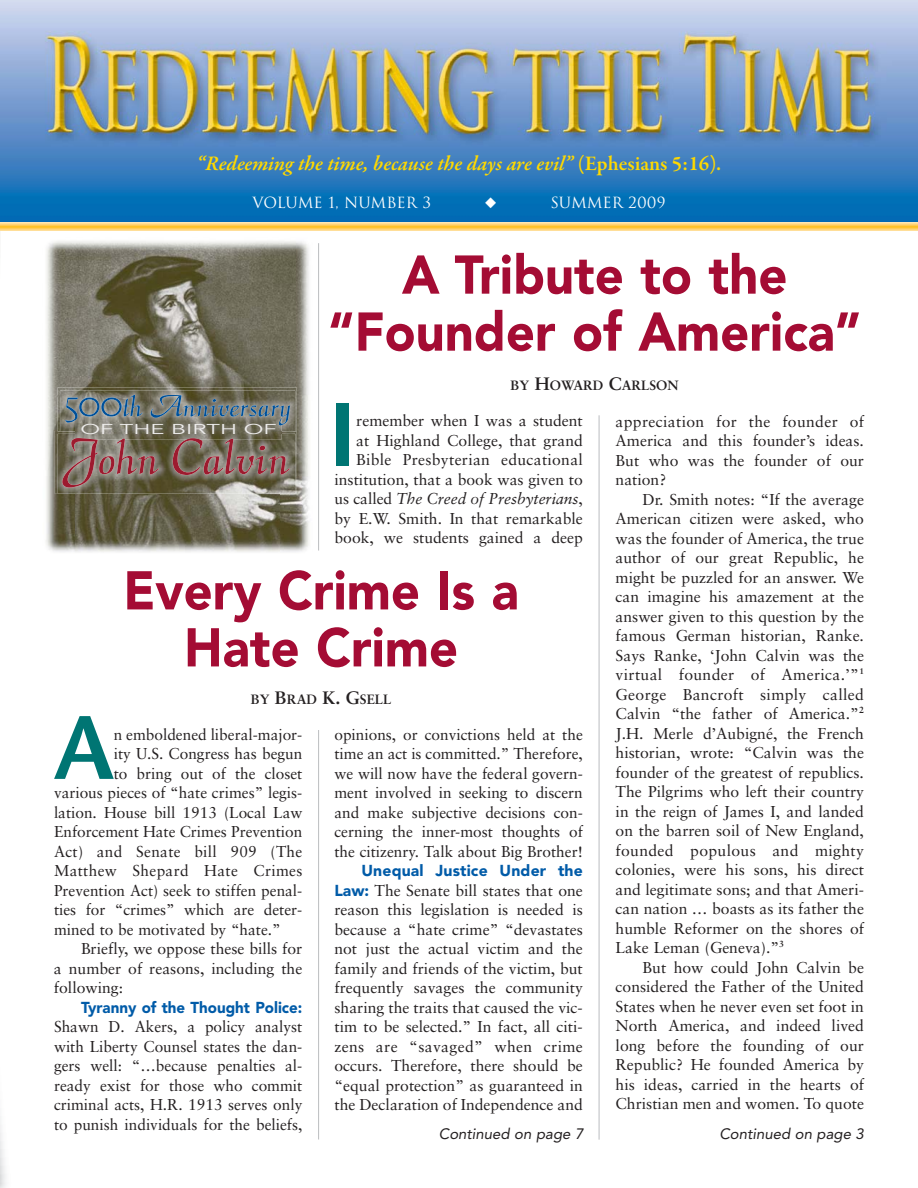
<style>
.page{position:relative;width:918px;height:1188px;background:#fff}
.page>*{position:absolute;margin:0;border:0;box-sizing:border-box;transform-origin:0 0}
.t1{font:600 89.7px "Stone Sans";color:#007573}
.t2{font:900 54px/57px "Avenir";color:#a40c34;text-align:center;scale:.94 1}
.t3{font:italic 600 21px "Garamond Premr Pro";color:#ffd900}
.t4{font:15.75px/19.5px "Sabon";color:#231f20;text-align:justify}
.t5{font:15.75px "Sabon";letter-spacing:.02em;color:#231f20}
.t6{font:900 15.75px "Avenir";color:#005ba8;scale:.96 1}
.t7{font:900 15.75px "Avenir";color:#005ba8}
.t8{font:15px "Avenir";color:#231f20}
.t9{font:15px "Trajan";color:#fff}
.t10{font:14.1px "Avenir Book+FOZEPD";color:#edeceb;scale:1.67 1}
.t11{font:700 13.5px "Sabon";color:#231f20}
.s1{font-style:normal}
.s2{font-size:18px}
.s3{font-style:italic}
.s4{font-family:"Avenir";font-weight:900;color:#005ba8}
</style>
<div class="page">
<img style="left:0;top:0;width:918px;height:223px">
<hr style="left:318px;top:243px;width:1px;height:308px;background:#bbbdc0">
<hr style="left:599px;top:415px;width:1px;height:725px;background:#bbbdc0">
<hr style="left:318px;top:730px;width:1px;height:410px;background:#bbbdc0">
<img style="left:46px;top:241px;width:263px;height:155px">
<img style="left:46px;top:396px;width:30px;height:156px">
<img style="left:279px;top:396px;width:30px;height:156px">
<img style="left:76px;top:494px;width:203px;height:58px">
<img style="left:58px;top:388px;width:239px;height:44px">
<img style="left:60px;top:391px;width:235px;height:40px">
<svg style="left:65px;top:395px;width:225px;height:30px"></svg>
<img style="left:55px;top:431px;width:241px;height:63px">
<img style="left:58px;top:434px;width:237px;height:60px">
<svg style="left:62px;top:438px;width:228px;height:50px"></svg>
<img style="left:75px;top:425px;width:206px;height:15px">
<img style="left:75px;top:417px;width:206px;height:8px">
<img style="left:75px;top:431px;width:206px;height:1px">
<img style="left:75px;top:438px;width:158px;height:2px">
<svg style="left:0;top:223px;width:918px;height:7px"></svg>
<svg style="left:485px;top:197px;width:11px;height:11px"></svg>
<h3 class="t3" style="left:197px;top:155px;width:526px">“Redeeming the time, because the days are evil” <span class="s1">(Ephesians 5:16).</span></h3>
<p class="t9" style="left:252px;top:194px;width:180px">VOLUME 1, NUMBER 3</p>
<p class="t9" style="left:550px;top:194px;width:117px">SUMMER 2009</p>
<h2 class="t2" style="left:328px;top:251px;width:569px">A Tribute to the “Founder of America”</h2>
<p class="t11" style="left:511px;top:379px;width:170px">BY <span class="s2">H</span>OWARD <span class="s2">C</span>ARLSON</p>
<h1 class="t1" style="left:329px;top:400px;width:29px">I</h1>
<p class="t4" style="left:334px;top:413px;width:250px;text-align:right">remember when I was a student<br>at Highland College, that grand Bible Presbyterian educational institution, that a book was given to us called <span class="s3">The Creed of Presbyterians</span>, by E.W. Smith. In that remarkable book, we students gained a deep</p>
<h2 class="t2" style="left:123px;top:567px;width:422px">Every Crime Is a<br>Hate Crime</h2>
<p class="t11" style="left:251px;top:694px;width:142px">BY <span class="s2">B</span>RAD <span class="s2">K. G</span>SELL</p>
<p class="t10" style="left:81px;top:421px;width:119px">OF THE BIRTH OF</p>
<p class="t4" style="left:616px;top:413px;width:250px">appreciation for the founder of America and this founder’s ideas.<br>But who was the founder of our nation?</p>
<p class="t4" style="left:616px;top:491px;width:250px;text-indent:27px">Dr. Smith notes: “If the average American citizen were asked, who was the founder of America, the true author of our great Republic, he might be puzzled for an answer. We can imagine his amazement at the answer given to this question by the famous German historian, Ranke.<br>Says Ranke, ‘John Calvin was the virtual founder of America.’”<sup>1<br></sup>George Bancroft simply called Calvin “the father of America.”<sup>2<br></sup>J.H. Merle d’Aubigné, the French historian, wrote: “Calvin was the founder of the greatest of republics.<br>The Pilgrims who left their country in the reign of James I, and landed on the barren soil of New England, founded populous and mighty colonies, were his sons, his direct and legitimate sons; and that Ameri - can nation … boasts as its father the humble Reformer on the shores of Lake Leman (Geneva).”<sup>3</sup></p>
<p class="t4" style="left:616px;top:959px;width:250px;text-indent:27px">But how could John Calvin be considered the Father of the United States when he never even set foot in North America, and indeed lived long before the founding of our Republic? He founded America by his ideas, carried in the hearts of Christian men and women. To quote</p>
<h1 class="t1" style="left:54px;top:713px;width:61px">A</h1>
<p class="t4" style="left:114px;top:726px;width:190px">n emboldened liberal-major-</p>
<p class="t4" style="left:334px;top:726px;width:250px">opinions, or convictions held at the time an act is committed.” There fore, we will now have the federal govern&shy;ment involved in seeking to discern and make subjective decisions con&shy;cerning the inner-most thoughts of the citizenry. Talk about Big Brother!</p>
<p class="t7" style="left:361px;top:865px;width:223px">Unequal Justice Under the</p>
<p class="t4" style="left:334px;top:882px;width:250px"><span class="s4">Law:</span> The Senate bill states that one reason this legislation is needed is because a “hate crime” “devastates not just the actual victim and the family and friends of the victim, but frequently savages the community sharing the traits that caused the vic&shy;tim to be selected.” In fact, all citi&shy;zens are “savaged” when crime occurs. There fore, there should be “equal protection” as guaranteed in the Declara tion of Independence and</p>
<p class="t4" style="left:114px;top:746px;width:190px">ity U.S. Congress has begun</p>
<p class="t4" style="left:114px;top:765px;width:190px">to bring out of the closet</p>
<p class="t4" style="left:54px;top:785px;width:250px">various pieces of “hate crimes” legis-</p>
<p class="t4" style="left:54px;top:804px;width:250px">lation. House bill 1913 (Local Law</p>
<p class="t4" style="left:54px;top:824px;width:250px">Enforcement Hate Crimes Preven tion</p>
<p class="t5" style="left:54px;top:845px;width:250px">Act) and Senate bill 909 (The</p>
<p class="t5" style="left:54px;top:864px;width:250px">Matthew Shepard Hate Crimes</p>
<p class="t4" style="left:54px;top:882px;width:250px">Prevention Act) seek to stiffen penal-</p>
<p class="t4" style="left:54px;top:902px;width:250px">ties for “crimes” which are deter-</p>
<p class="t4" style="left:54px;top:921px;width:228px">mined to be motivated by “hate.”</p>
<p class="t4" style="left:81px;top:941px;width:223px">Briefly, we oppose these bills for</p>
<p class="t4" style="left:54px;top:960px;width:250px">a number of reasons, including the</p>
<p class="t4" style="left:54px;top:980px;width:71px">following:</p>
<p class="t6" style="left:81px;top:1001px;width:232px">Tyranny of the Thought Police:</p>
<p class="t4" style="left:54px;top:1019px;width:250px">Shawn D. Akers, a policy analyst with Liberty Counsel states the dan&shy;gers well: “…because penalties al - ready exist for those who commit criminal acts, H.R. 1913 serves only to punish individuals for the beliefs,</p>
<p class="t8" style="left:439px;top:1128px;width:148px">Continued on page 7</p>
<p class="t8" style="left:719px;top:1128px;width:148px">Continued on page 3</p>
</div>
